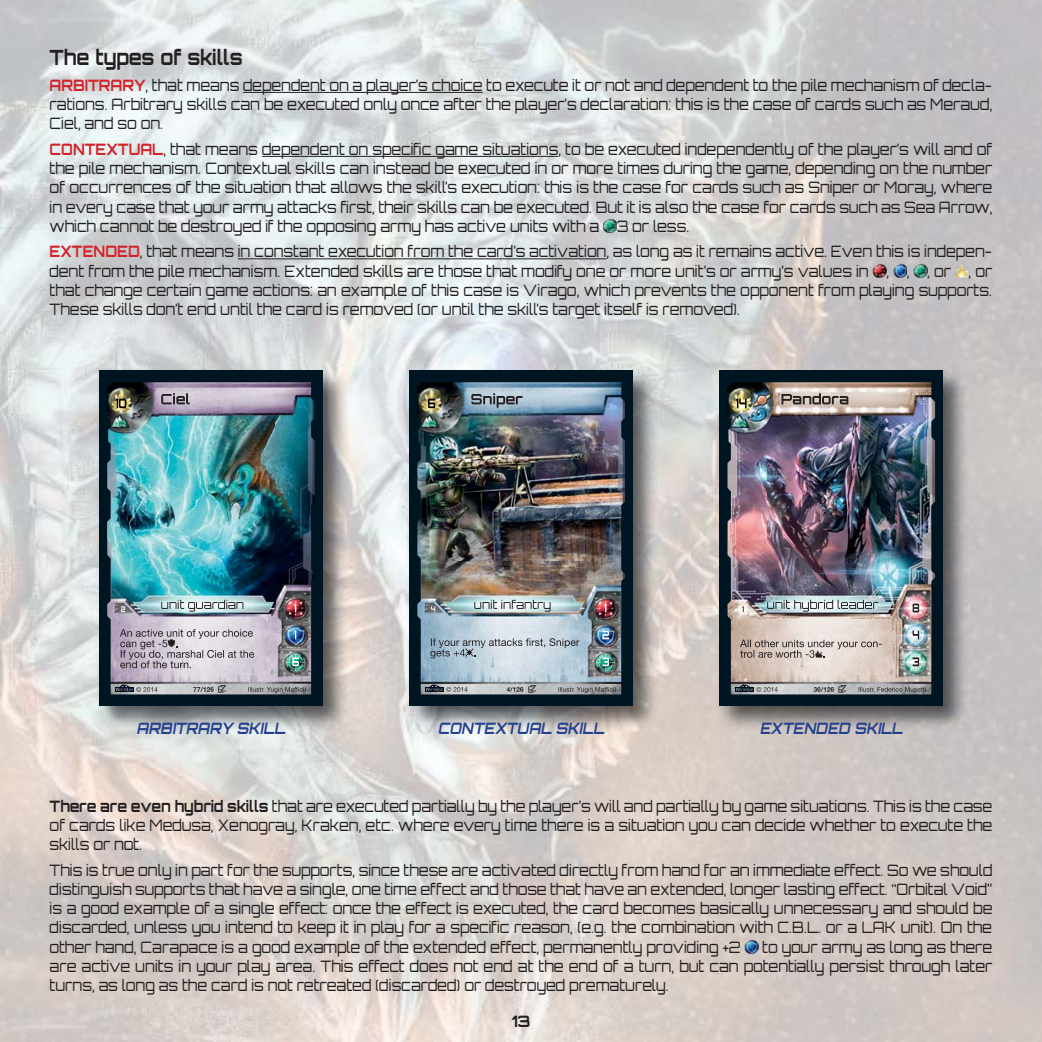
<style>
.page{position:relative;width:1042px;height:1042px;background:#fff}
.page>*{position:absolute;margin:0;border:0;box-sizing:border-box;transform-origin:0 0}
.t1{font:700 21px "Orbitron";color:#231f20;scale:.9 1}
.t2{font:300 15.75px/19.2px "Orbitron";color:#231f20;text-align:justify;scale:.9 1}
.t3{font:italic 700 15.75px "Orbitron";color:#25408e;scale:.9 1}
.t4{font:700 15.75px "Orbitron";color:#231f20}
.s1{font-weight:700;color:#d2232a}
.s2{font-weight:700}
</style>
<div class="page">
<img style="left:0;top:0;width:1042px;height:1042px">
<hr style="left:243px;top:92px;width:240px;height:1px;background:#231f20">
<hr style="left:262px;top:156px;width:296px;height:1px;background:#231f20">
<hr style="left:238px;top:258px;width:368px;height:1px;background:#231f20">
<img style="left:603px;top:219px;width:14px;height:13px">
<svg style="left:873px;top:264px;width:13px;height:13px"></svg>
<img style="left:893px;top:264px;width:14px;height:13px">
<img style="left:913px;top:264px;width:14px;height:13px">
<svg style="left:955px;top:264px;width:13px;height:13px"></svg>
<img style="left:96px;top:367px;width:252px;height:365px">
<img style="left:99px;top:371px;width:223px;height:335px">
<img style="left:406px;top:367px;width:252px;height:365px">
<img style="left:409px;top:371px;width:223px;height:335px">
<img style="left:716px;top:367px;width:252px;height:365px">
<img style="left:719px;top:371px;width:224px;height:335px">
<img style="left:744px;top:940px;width:14px;height:13px">
<h1 class="t1" style="left:50px;top:50px;width:216px">The types of skills</h1>
<p class="t2" style="left:50px;top:77px;width:1049px"><span class="s1">ARBITRARY</span>, that means dependent on a player’s choice to execute it or not and dependent to the pile mechanism of decla&shy;rations. Arbitrary skills can be executed only once after the player’s declaration: this is the case of cards such as Meraud, Ciel, and so on.</p>
<p class="t2" style="left:50px;top:141px;width:1049px"><span class="s1">CONTEXTUAL</span>, that means dependent on specific game situations, to be executed independently of the player’s will and of the pile mechanism. Contextual skills can instead be executed in or more times during the game, depending on the number of occurrences of the situation that allows the skill’s execution: this is the case for cards such as Sniper or Moray, where in every case that your army attacks first, their skills can be executed. But it is also the case for cards such as Sea Arrow, which cannot be destroyed if the opposing army has active units with a 3 or less.</p>
<p class="t2" style="left:50px;top:244px;width:1049px"><span class="s1">EXTENDED</span>, that means in constant execution from the card’s activation, as long as it remains active. Even this is indepen&shy;dent from the pile mechanism. Extended skills are those that modify one or more unit’s or army’s values in , , , or , or that change certain game actions: an example of this case is Virago, which prevents the opponent from playing supports.<br>These skills don’t end until the card is removed (or until the skill’s target itself is removed).</p>
<p class="t3" style="left:137px;top:723px;width:166px">ARBITRARY SKILL</p>
<p class="t3" style="left:438px;top:723px;width:186px">CONTEXTUAL SKILL</p>
<p class="t3" style="left:760px;top:723px;width:160px">EXTENDED SKILL</p>
<p class="t2" style="left:50px;top:798px;width:1049px"><span class="s2">There are even hybrid skills</span> that are executed partially by the player’s will and partially by game situations. This is the case of cards like Medusa, Xenogray, Kra ken, etc. where every time there is a situation you can decide whether to execute the skills or not.</p>
<p class="t2" style="left:50px;top:862px;width:1049px">This is true only in part for the supports, since these are activated directly from hand for an immediate effect. So we should distinguish supports that have a single, one time effect and those that have an extended, longer lasting effect. “Orbital Void” is a good example of a single effect: once the effect is executed, the card becomes basically unnecessary and should be discarded, unless you intend to keep it in play for a specific reason, (e.g. the combination with C.B.L. or a LAK unit). On the other hand, Carapace is a good example of the extended effect, permanently providing +2</p>
<p class="t2" style="left:50px;top:939px;width:1049px;text-indent:712px">to your army as long as there are active units in your play area. This effect does not end at the end of a turn, but can potentially persist through later turns, as long as the card is not retreated (discarded) or destroyed prematurely.</p>
<p class="t4" style="left:511px;top:1015px;width:21px">13</p>
</div>
